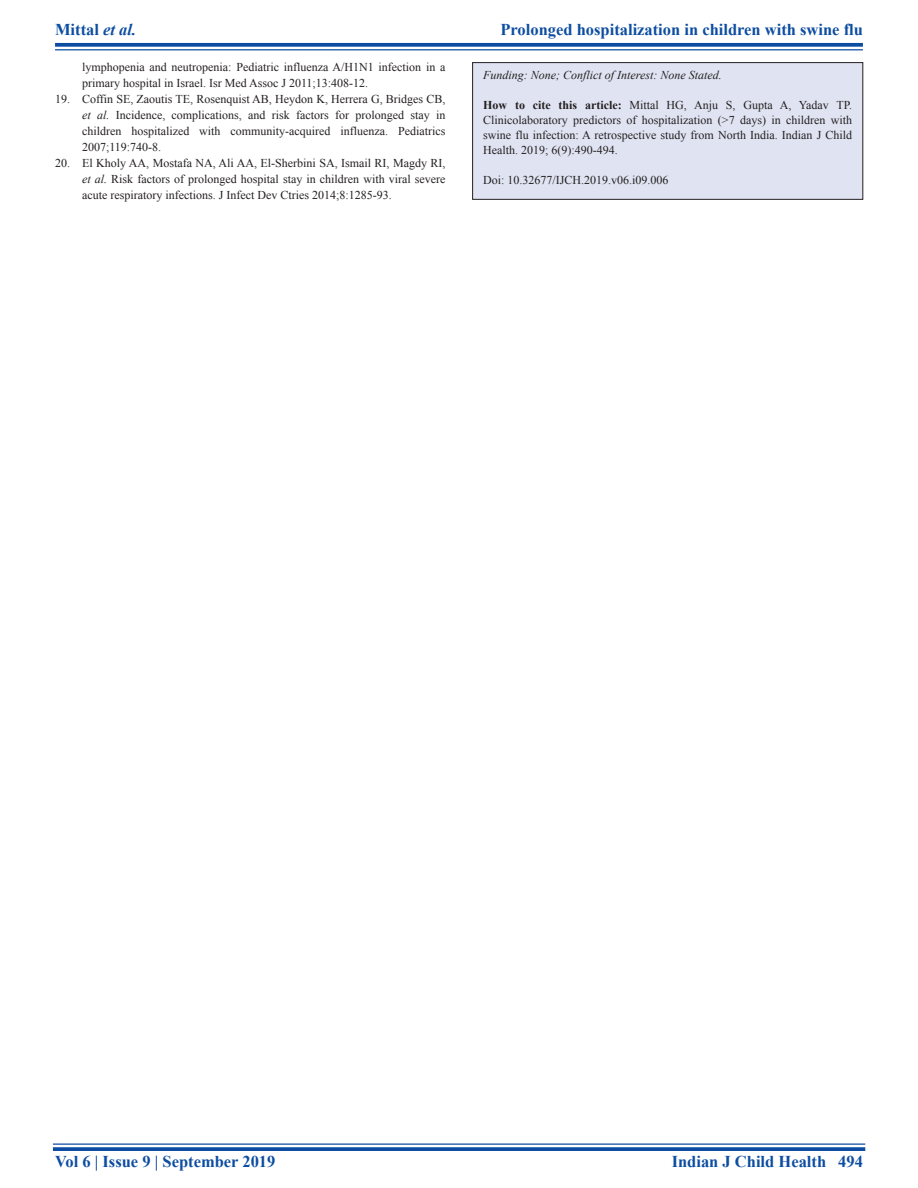
<style>
.page{position:relative;width:918px;height:1188px;background:#fff}
.page>*{position:absolute;margin:0;border:0;box-sizing:border-box;transform-origin:0 0}
.t1{font:700 16.5px "Times New Roman";color:#0d4da1}
.REF{font:12px/16px "Times New Roman";color:#231f20;text-align:justify}
.SRC{font:12px/15px "Times New Roman";color:#231f20;text-align:justify}
.SRC-2{font:italic 12px "Times New Roman";color:#231f20}
.s1{font-style:italic}
.s2{font-weight:700}
</style>
<div class="page">
<svg style="left:55px;top:43px;width:808px;height:4px;background:#1f5aa8"></svg>
<hr style="left:55px;top:49px;width:808px;height:1px;background:#0d4da1">
<hr style="left:53px;top:1143px;width:812px;height:2px;background:#0d4da1">
<svg style="left:53px;top:1147px;width:812px;height:4px;background:#1b57a6"></svg>
<div style="left:473px;top:63px;width:390px;height:136px;background:#e0e4f2"></div>
<h1 class="t1" style="left:55px;top:18px;width:83px">Mittal <span class="s1">et al.</span></h1>
<h1 class="t1" style="left:500px;top:18px;width:364px">Prolonged hospitalization in children with swine flu</h1>
<p class="REF" style="left:82px;top:58px;width:365px">lymphopenia and neutropenia: Pediatric influenza A/H1N1 infection in a primary hospital in Israel. Isr Med Assoc J 2011;13:408-12.</p>
<p class="REF" style="left:82px;top:91px;width:365px;text-indent:-27px">19. Coffin SE, Zaoutis TE, Rosenquist AB, Heydon K, Herrera G, Bridges CB, <span class="s1">et al.</span> Incidence, complications, and risk factors for prolonged stay in children hospitalized with community-acquired influenza. Pediatrics 2007;119:740-8.</p>
<p class="REF" style="left:82px;top:155px;width:365px;text-indent:-27px">20. El Kholy AA, Mostafa NA, Ali AA, El-Sherbini SA, Ismail RI, Magdy RI, <span class="s1">et al.</span> Risk factors of prolonged hospital stay in children with viral severe acute respiratory infections. J Infect Dev Ctries 2014;8:1285-93.</p>
<p class="SRC-2" style="left:483px;top:67px;width:240px">Funding: None; Conflict of Interest: None Stated.</p>
<p class="SRC" style="left:483px;top:97px;width:371px"><span class="s2">How to cite this article:</span> Mittal HG, Anju S, Gupta A, Yadav TP.<br>Clinicolaboratory predictors of hospitalization (&gt;7 days) in children with swine flu infection: A retrospective study from North India. Indian J Child Health. 2019; 6(9):490-494.</p>
<p class="SRC" style="left:483px;top:172px;width:187px">Doi: 10.32677/IJCH.2019.v06.i09.006</p>
<h1 class="t1" style="left:55px;top:1150px;width:222px">Vol 6 | Issue 9 | September 2019</h1>
<h1 class="t1" style="left:672px;top:1150px;width:193px">Indian J Child Health 494</h1>
</div>
